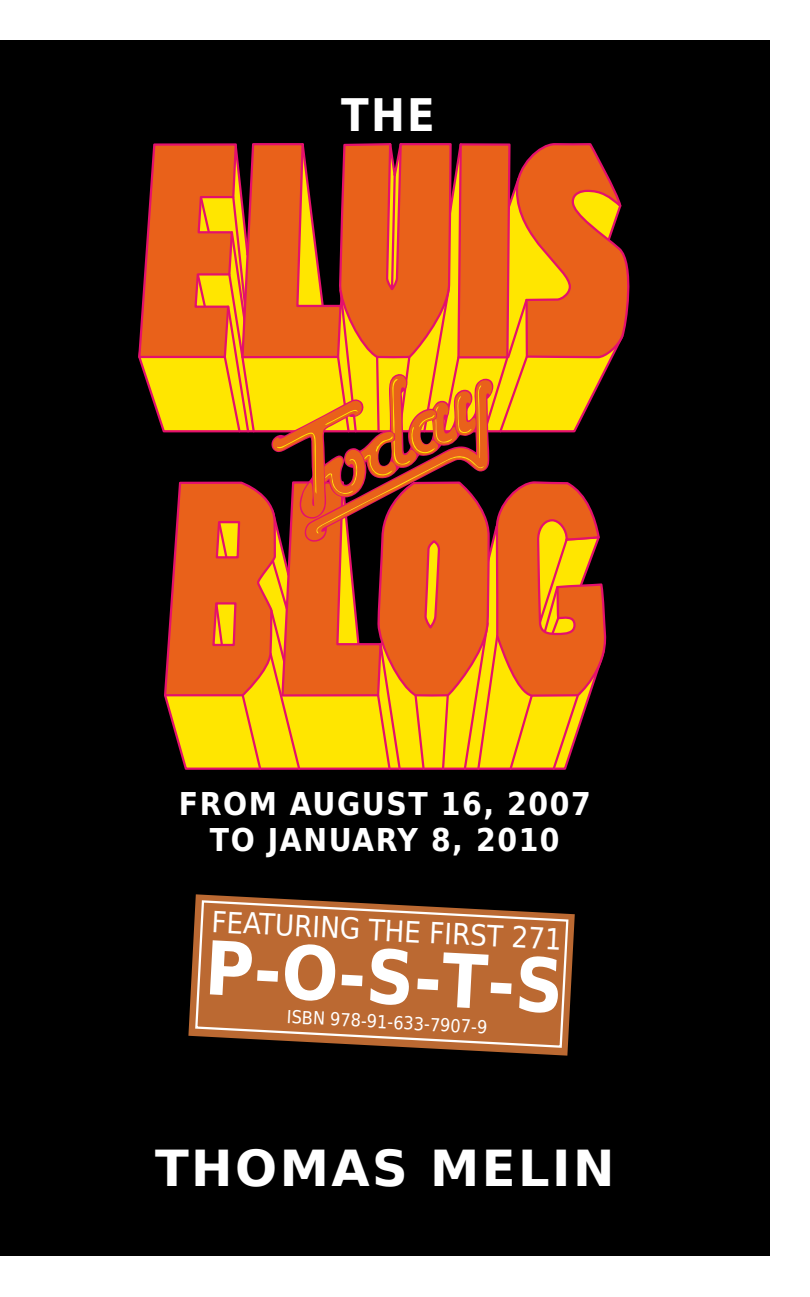
<style>
.page{position:relative;width:810px;height:1297px;background:#fff}
.page>*{position:absolute;margin:0;border:0;box-sizing:border-box;transform-origin:0 0}
.t1{font:700 74.25px "DejaVu Sans Condensed";color:#fff}
.t2{font:700 49.5px "DejaVu Sans";letter-spacing:.05em;color:#fff}
.t3{font:700 45px "DejaVu Sans Condensed";color:#fff}
.t4{font:700 31.5px/36px "DejaVu Sans Condensed";letter-spacing:.05em;color:#fff;text-align:center}
.t5{font:29.25px "DejaVu Sans Condensed";color:#fff}
.t6{font:18px "DejaVu Sans Condensed";color:#fff}
</style>
<div class="page">
<div style="left:0;top:40px;width:770px;height:1216px;background:#000"></div>
<svg style="left:138px;top:143px;width:492px;height:626px"></svg>
<svg style="left:188px;top:894px;width:387px;height:161px"></svg>
<svg style="left:194px;top:898px;width:376px;height:150px;background:#b06736"></svg>
<h3 class="t3" style="left:341px;top:78px;width:95px">THE</h3>
<p class="t4" style="left:179px;top:785px;width:414px">FROM AUGUST 16, 2007<br>TO JANUARY 8, 2010</p>
<p class="t5" style="left:213px;top:897px;width:352px;rotate:3deg">Featuring the f irst 271</p>
<h1 class="t1" style="left:208px;top:906px;width:360px;rotate:3deg">P-O-S-T-S</h1>
<p class="t6" style="left:288px;top:1001px;width:202px;rotate:3deg">IS BN 978-91-633-7907-9</p>
<h2 class="t2" style="left:155px;top:1128px;width:461px">THOMAS M ELIN</h2>
</div>
